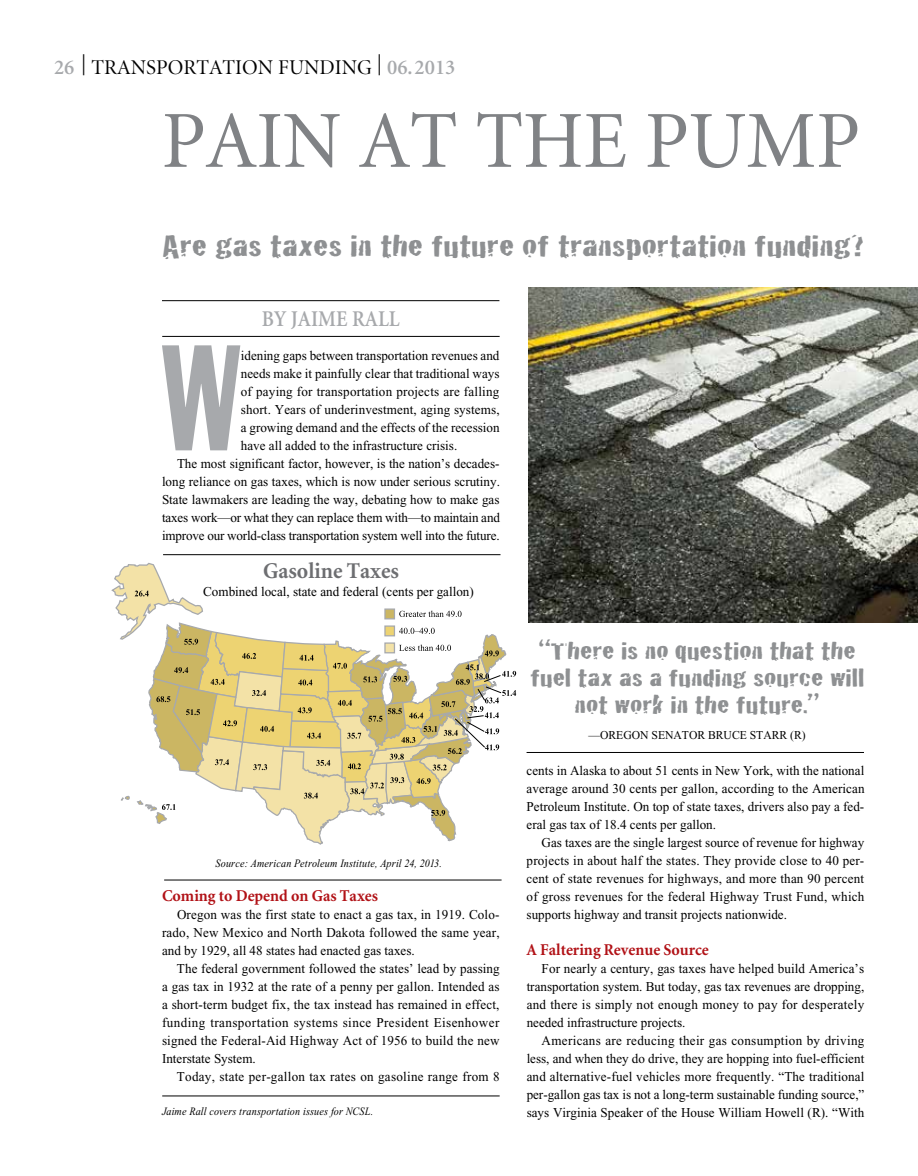
<style>
.page{position:relative;width:918px;height:1176px;background:#fff}
.page>*{position:absolute;margin:0;border:0;box-sizing:border-box;transform-origin:0 0}
.t1{font:147.45px "Franklin Gothic Extra Cond";color:#a7a9ac}
.t2{font:81px "Minion";color:#808285}
.t3{font:31.5px "Cracked";color:#8e9092;scale:1.38 1}
.t4{font:25.5px/27px "Cracked";color:#8e9092;text-align:center;scale:1.38 1}
.t5{font:700 22.5px "Minion";color:#6d6e71}
.t6{font:600 22.5px "Minion";color:#a7a9ac;scale:.9 1}
.t7{font:21px "Minion Display";color:#000}
.t8{font:700 16.5px "Minion";color:#b11116}
.t9{font:13.5px/18px "Times New Roman";color:#000;text-align:justify}
.t10{font:13.5px "Times New Roman";letter-spacing:.02em;color:#000}
.t11{font:12px "Times New Roman";color:#000}
.t12{font:italic 11.25px "Times New Roman";letter-spacing:.015em;color:#000;scale:.9 1}
.s1{font-family:"Minion";font-weight:600;color:#a7a9ac}
</style>
<div class="page">
<hr style="left:162px;top:300px;width:337px;height:1px;background:#000">
<hr style="left:162px;top:336px;width:338px;height:1px;background:#000">
<hr style="left:162px;top:1095px;width:338px;height:1px;background:#000">
<img style="left:528px;top:287px;width:390px;height:335px">
<hr style="left:527px;top:752px;width:337px;height:1px;background:#000">
<svg style="left:111px;top:562px;width:405px;height:319px"></svg>
<hr style="left:164px;top:879px;width:338px;height:1px;background:#000">
<hr style="left:163px;top:554px;width:338px;height:1px;background:#000">
<h3 class="t7" style="left:54px;top:57px;width:403px"><span class="s1">26</span> | TRANSPORTATION FUNDING | <span class="s1">06.2013</span></h3>
<h2 class="t2" style="left:162px;top:101px;width:700px">PAIN AT THE PUMP</h2>
<h3 class="t3" style="left:162px;top:220px;width:510px">Are gas taxes in the future of transportation funding?</h3>
<h3 class="t6" style="left:262px;top:307px;width:155px">BY JAIME RALL</h3>
<h1 class="t1" style="left:161px;top:319px;width:81px">W</h1>
<p class="t9" style="left:241px;top:347px;width:260px">idening gaps between transportation revenues and</p>
<p class="t9" style="left:241px;top:365px;width:260px">needs make it painfully clear that traditional ways</p>
<p class="t9" style="left:241px;top:383px;width:260px">of paying for transportation projects are falling</p>
<p class="t9" style="left:241px;top:401px;width:260px">short. Years of underinvestment, aging systems,</p>
<p class="t9" style="left:241px;top:419px;width:260px">a growing demand and the effects of the recession</p>
<p class="t9" style="left:241px;top:437px;width:218px">have all added to the infrastructure crisis.</p>
<p class="t9" style="left:177px;top:455px;width:324px">The most significant factor, however, is the nation’s decades-</p>
<p class="t9" style="left:162px;top:473px;width:339px">long reliance on gas taxes, which is now under serious scrutiny.</p>
<p class="t9" style="left:162px;top:490px;width:339px">State lawmakers are leading the way, debating how to make gas</p>
<p class="t9" style="left:162px;top:508px;width:339px">taxes work—or what they can replace them with—to maintain and</p>
<p class="t9" style="left:162px;top:526px;width:339px">improve our world-class transportation system well into the future.</p>
<h3 class="t5" style="left:263px;top:559px;width:137px">Gasoline Taxes</h3>
<p class="t9" style="left:203px;top:582px;width:272px">Combined local, state and federal (cents per gallon)</p>
<p class="t12" style="left:215px;top:856px;width:253px">Source: American Petroleum Institute, April 24, 2013.</p>
<p class="t8" style="left:162px;top:886px;width:218px">Coming to Depend on Gas Taxes</p>
<p class="t9" style="left:162px;top:905px;width:339px;text-indent:15px">Oregon was the first state to enact a gas tax, in 1919. Colo&shy;rado, New Mexico and North Dakota followed the same year, and by 1929, all 48 states had enacted gas taxes.</p>
<p class="t9" style="left:162px;top:959px;width:339px;text-indent:15px">The federal government followed the states’ lead by passing a gas tax in 1932 at the rate of a penny per gallon. Intended as a short-term budget fix, the tax instead has remained in effect, funding transportation systems since President Eisenhower signed the Federal-Aid Highway Act of 1956 to build the new Interstate System.</p>
<p class="t10" style="left:177px;top:1068px;width:324px">Today, state per-gallon tax rates on gasoline range from 8</p>
<p class="t12" style="left:162px;top:1104px;width:236px">Jaime Rall covers transportation issues for NCSL.</p>
<h3 class="t4" style="left:530px;top:636px;width:244px">“There is no question that the fuel tax as a funding source will not work in the future.”</h3>
<p class="t11" style="left:588px;top:727px;width:219px">—OREGON SENATOR BRUCE STARR (R)</p>
<p class="t9" style="left:527px;top:760px;width:339px">cents in Alaska to about 51 cents in New York, with the national average around 30 cents per gallon, according to the American Petroleum Institute. On top of state taxes, drivers also pay a fed&shy;eral gas tax of 18.4 cents per gallon.</p>
<p class="t9" style="left:527px;top:833px;width:339px;text-indent:15px">Gas taxes are the single largest source of revenue for highway projects in about half the states. They provide close to 40 per&shy;cent of state revenues for highways, and more than 90 percent of gross revenues for the federal Highway Trust Fund, which supports highway and transit projects nationwide.</p>
<p class="t8" style="left:527px;top:940px;width:184px">A Faltering Revenue Source</p>
<p class="t9" style="left:527px;top:959px;width:339px;text-indent:15px">For nearly a century, gas taxes have helped build America’s transportation system. But today, gas tax revenues are dropping, and there is simply not enough money to pay for desperately needed infrastructure projects.</p>
<p class="t9" style="left:527px;top:1031px;width:339px;text-indent:15px">Americans are reducing their gas consumption by driving less, and when they do drive, they are hopping into fuel-efficient and alternative-fuel vehicles more frequently. “The traditional per-gallon gas tax is not a long-term sustainable funding source,” says Virginia Speaker of the House William Howell (R). “With</p>
</div>
